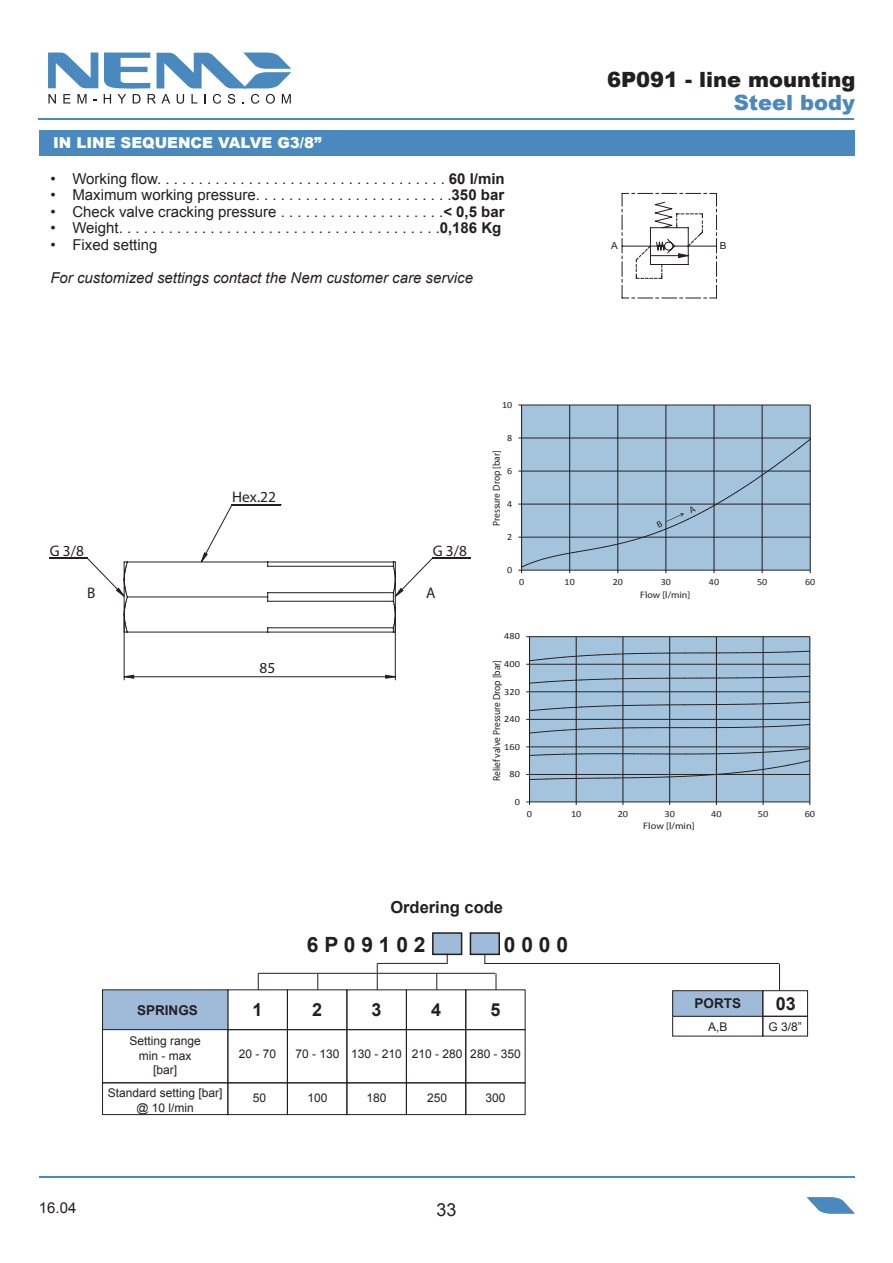
<style>
.page{position:relative;width:893px;height:1263px;background:#fff}
.page>*{position:absolute;margin:0;border:0;box-sizing:border-box;transform-origin:0 0}
.t1{font:900 21px "Arial";color:#231f20}
.t2{font:700 21px "Arial";color:#231f20}
.t3{font:900 21px "Arial";color:#4a89be}
.t4{font:700 18px "Arial";color:#231f20}
.t5{font:18px "Arial";color:#231f20}
.t6{font:700 16.5px "Arial";color:#231f20}
.t7{font:15.3px "Arial";color:#231f20}
.t8{font:15px "Arial";color:#231f20}
.t9{font:italic 15px "Arial";color:#231f20}
.t10{font:900 15px "Arial";color:#fff}
.t11{font:700 13.5px "Arial";color:#231f20}
.t12{font:12px/14.4px "Arial";color:#231f20;text-align:center}
.t13{font:700 10.35px "Calibri";color:#231f20;scale:.92 1}
.t14{font:700 10.05px "Calibri";color:#231f20;scale:.94 1}
.t15{font:9.75px "Arial";color:#231f20}
.t16{font:9.45px "Calibri";color:#231f20;scale:1.09 1}
.t17{font:9.45px "Calibri";color:#231f20;scale:1.06 1}
.t18{font:700 9.45px "Calibri";color:#231f20;scale:1.06 1}
.t19{font:700 9.45px "Calibri";color:#231f20;scale:1.09 1}
.s1{font-weight:700}
</style>
<div class="page">
<hr style="left:39px;top:1176px;width:815px;height:2px;background:#4a89be">
<hr style="left:39px;top:119px;width:815px;height:1px;background:#4a89be">
<svg style="left:807px;top:1197px;width:48px;height:16px"></svg>
<svg style="left:48px;top:53px;width:50px;height:35px"></svg>
<svg style="left:48px;top:94px;width:8px;height:10px"></svg>
<svg style="left:63px;top:94px;width:7px;height:10px"></svg>
<svg style="left:77px;top:94px;width:9px;height:10px"></svg>
<svg style="left:104px;top:53px;width:187px;height:51px"></svg>
<div style="left:39px;top:131px;width:815px;height:25px;background:#4a89be"></div>
<div style="left:465px;top:1082px;width:60px;height:33px;border:1px solid #231f20"></div>
<div style="left:465px;top:1029px;width:60px;height:54px;border:1px solid #231f20"></div>
<div style="left:433px;top:933px;width:29px;height:21px;background:#a0bada"></div>
<div style="left:432px;top:932px;width:30px;height:23px;border:2px solid #231f20"></div>
<div style="left:470px;top:933px;width:29px;height:21px;background:#a0bada"></div>
<div style="left:470px;top:932px;width:30px;height:23px;border:2px solid #231f20"></div>
<svg style="left:672px;top:964px;width:136px;height:73px"></svg>
<hr style="left:484px;top:963px;width:295px;height:1px;background:#231f20">
<div style="left:227px;top:1082px;width:61px;height:33px;border:1px solid #231f20"></div>
<div style="left:102px;top:1082px;width:126px;height:33px;border:1px solid #231f20"></div>
<div style="left:287px;top:1082px;width:60px;height:33px;border:1px solid #231f20"></div>
<div style="left:227px;top:1029px;width:61px;height:54px;border:1px solid #231f20"></div>
<div style="left:102px;top:1029px;width:126px;height:54px;border:1px solid #231f20"></div>
<div style="left:103px;top:990px;width:125px;height:40px;background:#a0bada"></div>
<div style="left:102px;top:989px;width:126px;height:41px;border:1px solid #231f20"></div>
<div style="left:287px;top:1029px;width:60px;height:54px;border:1px solid #231f20"></div>
<div style="left:346px;top:1082px;width:61px;height:33px;border:1px solid #231f20"></div>
<div style="left:406px;top:1082px;width:60px;height:33px;border:1px solid #231f20"></div>
<div style="left:346px;top:1029px;width:61px;height:54px;border:1px solid #231f20"></div>
<div style="left:406px;top:1029px;width:60px;height:54px;border:1px solid #231f20"></div>
<svg style="left:227px;top:954px;width:299px;height:76px"></svg>
<svg style="left:123px;top:675px;width:272px;height:4px"></svg>
<hr style="left:50px;top:558px;width:37px;height:1px;background:#231f20">
<hr style="left:433px;top:558px;width:37px;height:1px;background:#231f20">
<hr style="left:124px;top:618px;width:1px;height:62px;background:#231f20">
<hr style="left:395px;top:618px;width:1px;height:62px;background:#231f20">
<hr style="left:124px;top:676px;width:271px;height:1px;background:#231f20">
<svg style="left:86px;top:504px;width:347px;height:129px"></svg>
<div style="left:522px;top:405px;width:288px;height:165px;background:#a4c4de"></div>
<hr style="left:522px;top:405px;width:288px;height:1px;background:#231f20">
<hr style="left:569px;top:405px;width:1px;height:165px;background:#231f20">
<hr style="left:617px;top:405px;width:1px;height:165px;background:#231f20">
<hr style="left:666px;top:405px;width:1px;height:165px;background:#231f20">
<hr style="left:714px;top:405px;width:1px;height:165px;background:#231f20">
<hr style="left:762px;top:405px;width:1px;height:165px;background:#231f20">
<hr style="left:810px;top:405px;width:1px;height:165px;background:#231f20">
<hr style="left:521px;top:405px;width:1px;height:165px;background:#231f20">
<svg style="left:518px;top:425px;width:293px;height:148px"></svg>
<div style="left:529px;top:637px;width:281px;height:165px;background:#a4c4de"></div>
<hr style="left:529px;top:691px;width:281px;height:1px;background:#231f20">
<hr style="left:529px;top:636px;width:281px;height:1px;background:#231f20">
<hr style="left:576px;top:637px;width:1px;height:165px;background:#231f20">
<hr style="left:623px;top:637px;width:1px;height:165px;background:#231f20">
<hr style="left:669px;top:637px;width:1px;height:165px;background:#231f20">
<hr style="left:716px;top:637px;width:1px;height:165px;background:#231f20">
<hr style="left:763px;top:637px;width:1px;height:165px;background:#231f20">
<hr style="left:810px;top:637px;width:1px;height:165px;background:#231f20">
<hr style="left:529px;top:637px;width:1px;height:165px;background:#231f20">
<hr style="left:529px;top:802px;width:281px;height:1px;background:#231f20">
<svg style="left:526px;top:650px;width:284px;height:15px"></svg>
<svg style="left:526px;top:747px;width:284px;height:33px"></svg>
<svg style="left:526px;top:719px;width:284px;height:15px"></svg>
<svg style="left:530px;top:701px;width:280px;height:11px"></svg>
<svg style="left:530px;top:675px;width:280px;height:9px"></svg>
<svg style="left:621px;top:193px;width:96px;height:106px"></svg>
<h1 class="t1" style="left:607px;top:65px;width:250px">6P091 - line mounting</h1>
<p class="t10" style="left:53px;top:132px;width:270px">IN LINE SEQUENCE VALVE G3/8”</p>
<p class="t8" style="left:50px;top:168px;width:456px">• Working flow. . . . . . . . . . . . . . . . . . . . . . . . . . . . . . . . . . . <span class="s1">60 l/min</span></p>
<p class="t8" style="left:50px;top:185px;width:455px">• Maximum working pressure. . . . . . . . . . . . . . . . . . . . . . . .<span class="s1">350 bar</span></p>
<p class="t8" style="left:50px;top:201px;width:456px">• Check valve cracking pressure . . . . . . . . . . . . . . . . . . . .<span class="s1">&lt; 0,5 bar</span></p>
<p class="t8" style="left:50px;top:218px;width:452px">• Weight. . . . . . . . . . . . . . . . . . . . . . . . . . . . . . . . . . . . . . .<span class="s1">0,186 Kg</span></p>
<p class="t8" style="left:50px;top:234px;width:108px">• Fixed setting</p>
<p class="t9" style="left:50px;top:268px;width:424px">For customized settings contact the Nem customer care service</p>
<p class="t17" style="left:502px;top:399px;width:11px">10</p>
<p class="t7" style="left:232px;top:488px;width:45px">Hex.22</p>
<p class="t7" style="left:50px;top:541px;width:36px">G 3/8</p>
<p class="t7" style="left:433px;top:541px;width:36px">G 3/8</p>
<p class="t17" style="left:507px;top:432px;width:6px">8</p>
<p class="t14" style="left:490px;top:526px;width:82px;rotate:-90deg">Pressure Drop [bar]</p>
<p class="t17" style="left:507px;top:465px;width:6px">6</p>
<p class="t17" style="left:507px;top:498px;width:6px">4</p>
<p class="t17" style="left:507px;top:531px;width:6px">2</p>
<p class="t17" style="left:507px;top:564px;width:6px">0</p>
<h1 class="t3" style="left:734px;top:88px;width:123px">Steel body</h1>
<p class="t15" style="left:611px;top:239px;width:8px">A</p>
<p class="t15" style="left:720px;top:239px;width:8px">B</p>
<p class="t7" style="left:87px;top:583px;width:10px">B</p>
<p class="t7" style="left:426px;top:583px;width:11px">A</p>
<p class="t7" style="left:260px;top:659px;width:17px">85</p>
<p class="t17" style="left:519px;top:576px;width:6px">0</p>
<p class="t17" style="left:565px;top:576px;width:11px">10</p>
<p class="t17" style="left:613px;top:576px;width:11px">20</p>
<p class="t17" style="left:661px;top:576px;width:11px">30</p>
<p class="t17" style="left:709px;top:576px;width:11px">40</p>
<p class="t17" style="left:757px;top:576px;width:11px">50</p>
<p class="t17" style="left:805px;top:576px;width:11px">60</p>
<p class="t16" style="left:504px;top:630px;width:16px">480</p>
<p class="t13" style="left:490px;top:781px;width:133px;rotate:-90deg">Relief valve Pressure Drop [bar]</p>
<p class="t16" style="left:504px;top:658px;width:16px">400</p>
<p class="t16" style="left:504px;top:685px;width:16px">320</p>
<p class="t16" style="left:504px;top:713px;width:16px">240</p>
<p class="t16" style="left:504px;top:740px;width:16px">160</p>
<p class="t16" style="left:509px;top:768px;width:11px">80</p>
<p class="t16" style="left:515px;top:796px;width:6px">0</p>
<p class="t18" style="left:640px;top:588px;width:49px">Flow [l/min]</p>
<p class="t16" style="left:527px;top:808px;width:6px">0</p>
<p class="t16" style="left:571px;top:808px;width:11px">10</p>
<p class="t16" style="left:618px;top:808px;width:11px">20</p>
<p class="t16" style="left:664px;top:808px;width:11px">30</p>
<p class="t16" style="left:711px;top:808px;width:11px">40</p>
<p class="t16" style="left:758px;top:808px;width:11px">50</p>
<p class="t16" style="left:805px;top:808px;width:11px">60</p>
<p class="t19" style="left:643px;top:820px;width:49px">Flow [l/min]</p>
<p class="t6" style="left:390px;top:896px;width:114px">Ordering code</p>
<h1 class="t2" style="left:307px;top:931px;width:120px">6 P 0 9 1 0 2</h1>
<h1 class="t2" style="left:504px;top:931px;width:66px">0 0 0 0</h1>
<p class="t4" style="left:372px;top:998px;width:12px">3</p>
<p class="t4" style="left:431px;top:998px;width:12px">4</p>
<p class="t12" style="left:351px;top:1047px;width:113px">130 - 210 210 - 280</p>
<p class="t11" style="left:137px;top:1001px;width:62px">SPRINGS</p>
<p class="t4" style="left:253px;top:998px;width:12px">1</p>
<p class="t4" style="left:312px;top:998px;width:12px">2</p>
<p class="t12" style="left:239px;top:1047px;width:39px">20 - 70</p>
<p class="t12" style="left:295px;top:1047px;width:46px">70 - 130</p>
<p class="t12" style="left:129px;top:1034px;width:73px">Setting range min - max [bar]</p>
<p class="t12" style="left:108px;top:1086px;width:116px">Standard setting [bar] @ 10 l/min</p>
<p class="t12" style="left:253px;top:1090px;width:15px">50</p>
<p class="t12" style="left:307px;top:1090px;width:22px">100</p>
<p class="t12" style="left:366px;top:1090px;width:22px">180</p>
<p class="t12" style="left:427px;top:1090px;width:22px">250</p>
<p class="t4" style="left:490px;top:998px;width:12px">5</p>
<p class="t12" style="left:470px;top:1047px;width:52px">280 - 350</p>
<p class="t12" style="left:485px;top:1090px;width:22px">300</p>
<p class="t8" style="left:39px;top:1198px;width:39px">16.04</p>
<p class="t5" style="left:436px;top:1198px;width:22px">33</p>
<p class="t11" style="left:694px;top:995px;width:48px">PORTS</p>
<p class="t4" style="left:776px;top:992px;width:22px">03</p>
<p class="t12" style="left:708px;top:1019px;width:21px">A,B</p>
<p class="t12" style="left:768px;top:1019px;width:35px">G 3/8”</p>
</div>
